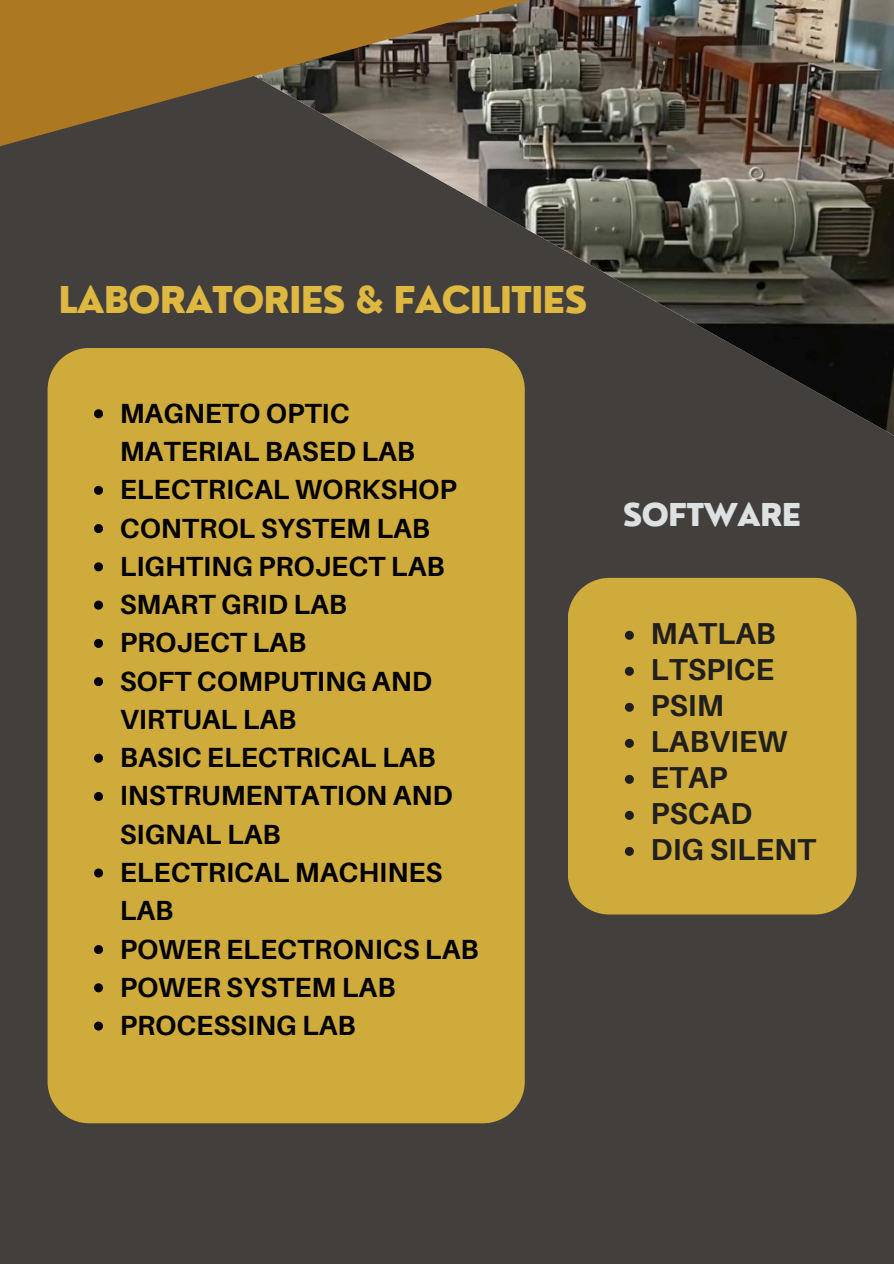
<style>
.page{position:relative;width:894px;height:1264px;background:#fff}
.page>*{position:absolute;margin:0;border:0;box-sizing:border-box;transform-origin:0 0}
.t1{font:800 36px "Nourd";letter-spacing:-.03em;color:#deb841}
.t2{font:800 30.75px "Nourd";letter-spacing:-.03em;color:#dee1e2}
.t3{font:700 30.3px "Aileron";color:#201f1e}
.t4{font:700 27.75px/38.2px "Aileron";color:#000}
</style>
<div class="page">
<div style="left:0;top:0;width:893px;height:1263px;background:#423f3d"></div>
<img style="left:47px;top:0;width:846px;height:458px">
<svg style="left:0;top:0;width:677px;height:150px"></svg>
<div style="left:48px;top:348px;width:476px;height:775px;background:#cfab3b"></div>
<div style="left:567px;top:578px;width:289px;height:336px;background:#cfab3b;border-radius:42px"></div>
<svg style="left:94px;top:409px;width:9px;height:9px"></svg>
<svg style="left:94px;top:486px;width:9px;height:9px"></svg>
<svg style="left:94px;top:524px;width:9px;height:9px"></svg>
<svg style="left:94px;top:562px;width:9px;height:9px"></svg>
<svg style="left:94px;top:600px;width:9px;height:9px"></svg>
<svg style="left:94px;top:639px;width:9px;height:9px"></svg>
<svg style="left:94px;top:677px;width:9px;height:9px"></svg>
<svg style="left:94px;top:753px;width:9px;height:9px"></svg>
<svg style="left:94px;top:792px;width:9px;height:9px"></svg>
<svg style="left:94px;top:868px;width:9px;height:9px"></svg>
<svg style="left:94px;top:945px;width:9px;height:9px"></svg>
<svg style="left:94px;top:983px;width:9px;height:9px"></svg>
<svg style="left:94px;top:1021px;width:9px;height:9px"></svg>
<svg style="left:624px;top:630px;width:9px;height:9px"></svg>
<svg style="left:624px;top:666px;width:9px;height:9px"></svg>
<svg style="left:624px;top:702px;width:9px;height:9px"></svg>
<svg style="left:624px;top:738px;width:9px;height:9px"></svg>
<svg style="left:624px;top:774px;width:9px;height:9px"></svg>
<svg style="left:624px;top:810px;width:9px;height:9px"></svg>
<svg style="left:624px;top:846px;width:9px;height:9px"></svg>
<p class="t1" style="left:58px;top:276px;width:530px">LABORATORIES &amp; FACILITIES</p>
<p class="t4" style="left:120px;top:393px;width:297px">MAGNETO OPTIC<br>MATERIAL BASED LAB</p>
<p class="t4" style="left:120px;top:470px;width:338px">ELECTRICAL WORKSHOP</p>
<p class="t4" style="left:120px;top:508px;width:312px">CONTROL SYSTEM LAB</p>
<p class="t4" style="left:120px;top:546px;width:326px">LIGHTING PROJECT LAB</p>
<p class="t4" style="left:120px;top:584px;width:229px">SMART GRID LAB</p>
<p class="t4" style="left:120px;top:623px;width:188px">PROJECT LAB</p>
<p class="t4" style="left:120px;top:661px;width:313px">SOFT COMPUTING AND<br>VIRTUAL LAB</p>
<p class="t4" style="left:120px;top:737px;width:317px">BASIC ELECTRICAL LAB</p>
<p class="t4" style="left:120px;top:776px;width:334px">INSTRUMENTATION AND<br>SIGNAL LAB</p>
<p class="t4" style="left:120px;top:852px;width:324px">ELECTRICAL MACHINES<br>LAB</p>
<p class="t4" style="left:120px;top:929px;width:360px">POWER ELECTRONICS LAB</p>
<p class="t4" style="left:120px;top:967px;width:277px">POWER SYSTEM LAB</p>
<p class="t4" style="left:120px;top:1005px;width:237px">PROCESSING LAB</p>
<h1 class="t2" style="left:622px;top:495px;width:180px">SOFTWARE</h1>
<h2 class="t3" style="left:650px;top:615px;width:127px">MATLAB</h2>
<p class="t3" style="left:650px;top:651px;width:125px">LTSPICE</p>
<p class="t3" style="left:650px;top:687px;width:75px">PSIM</p>
<p class="t3" style="left:650px;top:723px;width:138px">LABVIEW</p>
<p class="t3" style="left:650px;top:759px;width:78px">ETAP</p>
<p class="t3" style="left:650px;top:795px;width:103px">PSCAD</p>
<p class="t3" style="left:650px;top:831px;width:167px">DIG SILENT</p>
</div>
